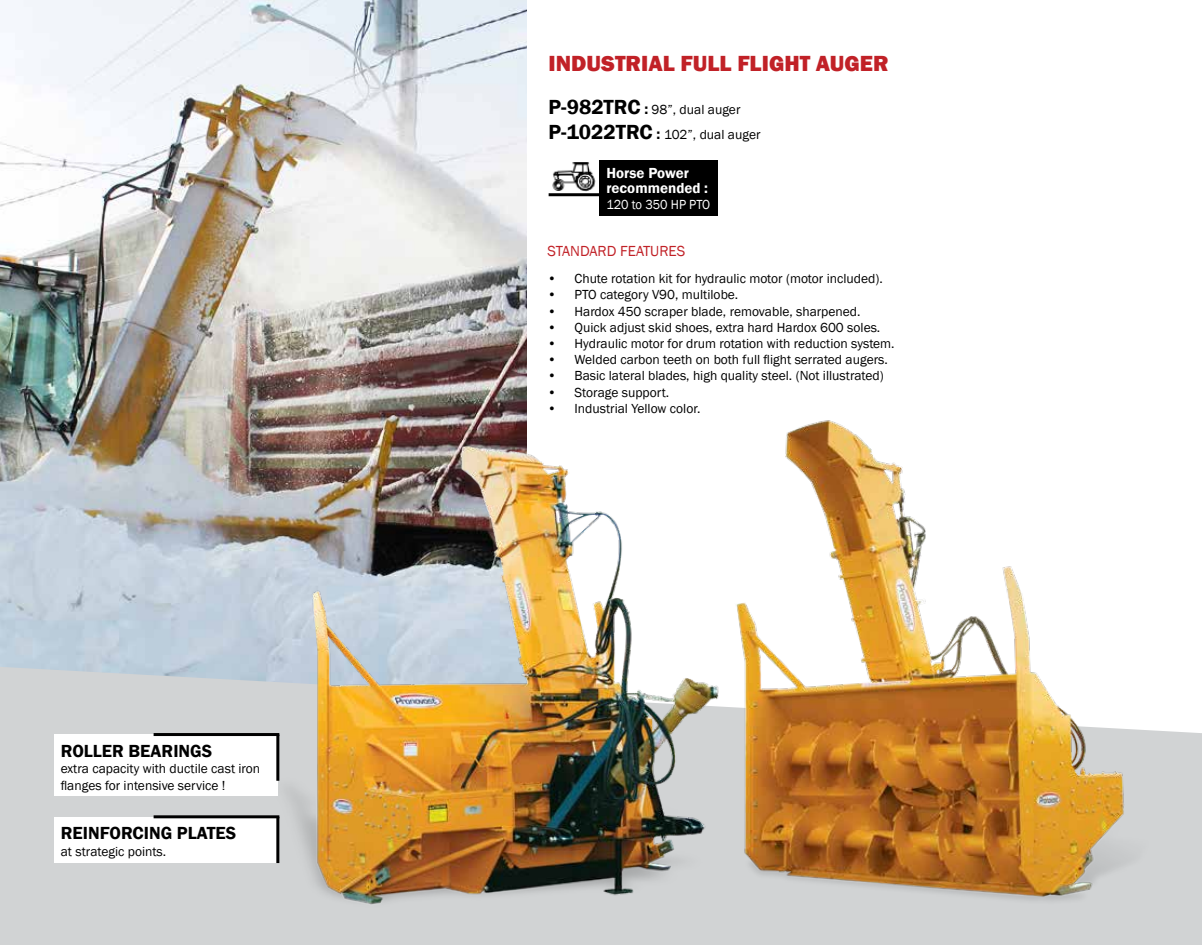
<style>
.page{position:relative;width:1202px;height:945px;background:#fff}
.page>*{position:absolute;margin:0;border:0;box-sizing:border-box;transform-origin:0 0}
.t1{font:800 22.5px "Franklin Gothic";color:#c12127}
.t2{font:600 18px "Franklin Gothic";color:#000}
.t3{font:600 15px/15px "Franklin Gothic";color:#fff}
.t4{font:15px "Franklin Gothic";color:#c12127}
.t5{font:13.5px/25.2px "Franklin Gothic";color:#000}
.t6{font:13.5px "Franklin Gothic";color:#fff;scale:.94 1}
.s1{font-weight:600;font-size:21px}
.s2{font-weight:600;font-size:15px}
</style>
<div class="page">
<img style="left:0;top:0;width:526px;height:667px">
<div style="left:0;top:667px;width:1202px;height:278px;background:#d1d3d4"></div>
<img style="left:740px;top:420px;width:428px;height:486px">
<img style="left:552px;top:162px;width:44px;height:30px">
<div style="left:599px;top:160px;width:118px;height:56px;background:#000"></div>
<hr style="left:548px;top:193px;width:91px;height:3px;background:#000">
<img style="left:263px;top:439px;width:477px;height:478px">
<div style="left:54px;top:735px;width:224px;height:61px;background:#fff"></div>
<hr style="left:276px;top:735px;width:3px;height:46px;background:#000">
<hr style="left:154px;top:733px;width:125px;height:3px;background:#000">
<div style="left:54px;top:817px;width:224px;height:45px;background:#fff"></div>
<hr style="left:276px;top:817px;width:3px;height:46px;background:#000">
<hr style="left:154px;top:815px;width:125px;height:3px;background:#000">
<h2 class="t2" style="left:61px;top:740px;width:153px">ROLLER BEARINGS</h2>
<p class="t5" style="left:61px;top:761px;width:201px;line-height:16.2px">extra capacity with ductile cast iron flanges for intensive service !</p>
<h2 class="t2" style="left:61px;top:822px;width:177px">REINFORCING PLATES</h2>
<p class="t5" style="left:61px;top:839px;width:107px">at strategic points.</p>
<h1 class="t1" style="left:548px;top:49px;width:341px">INDUSTRIAL FULL FLIGHT AUGER</h1>
<p class="t5" style="left:548px;top:97px;width:213px"><span class="s1">P-982TRC</span> <span class="s2">:</span> 98”, dual auger<br><span class="s1">P-1022TRC</span> <span class="s2">:</span> 102”, dual auger</p>
<p class="t3" style="left:606px;top:165px;width:103px">Horse Power recommended :</p>
<p class="t6" style="left:606px;top:196px;width:112px">120 to 350 HP PTO</p>
<p class="t4" style="left:547px;top:242px;width:139px">STANDARD FEATURES</p>
<p class="t5" style="left:547px;top:266px;width:337px">• Chute rotation kit for hydraulic motor (motor included).</p>
<p class="t5" style="left:547px;top:283px;width:192px">• PTO category V90, multilobe.</p>
<p class="t5" style="left:547px;top:299px;width:314px">• Hardox 450 scraper blade, removable, sharpened.</p>
<p class="t5" style="left:547px;top:315px;width:334px">• Quick adjust skid shoes, extra hard Hardox 600 soles.</p>
<p class="t5" style="left:547px;top:331px;width:348px">• Hydraulic motor for drum rotation with reduction system.</p>
<p class="t5" style="left:547px;top:347px;width:342px">• Welded carbon teeth on both full flight serrated augers.</p>
<p class="t5" style="left:547px;top:364px;width:338px">• Basic lateral blades, high quality steel. (Not illustrated)</p>
<p class="t5" style="left:547px;top:380px;width:123px">• Storage support.</p>
<p class="t5" style="left:547px;top:396px;width:154px">• Industrial Yellow color.</p>
</div>
